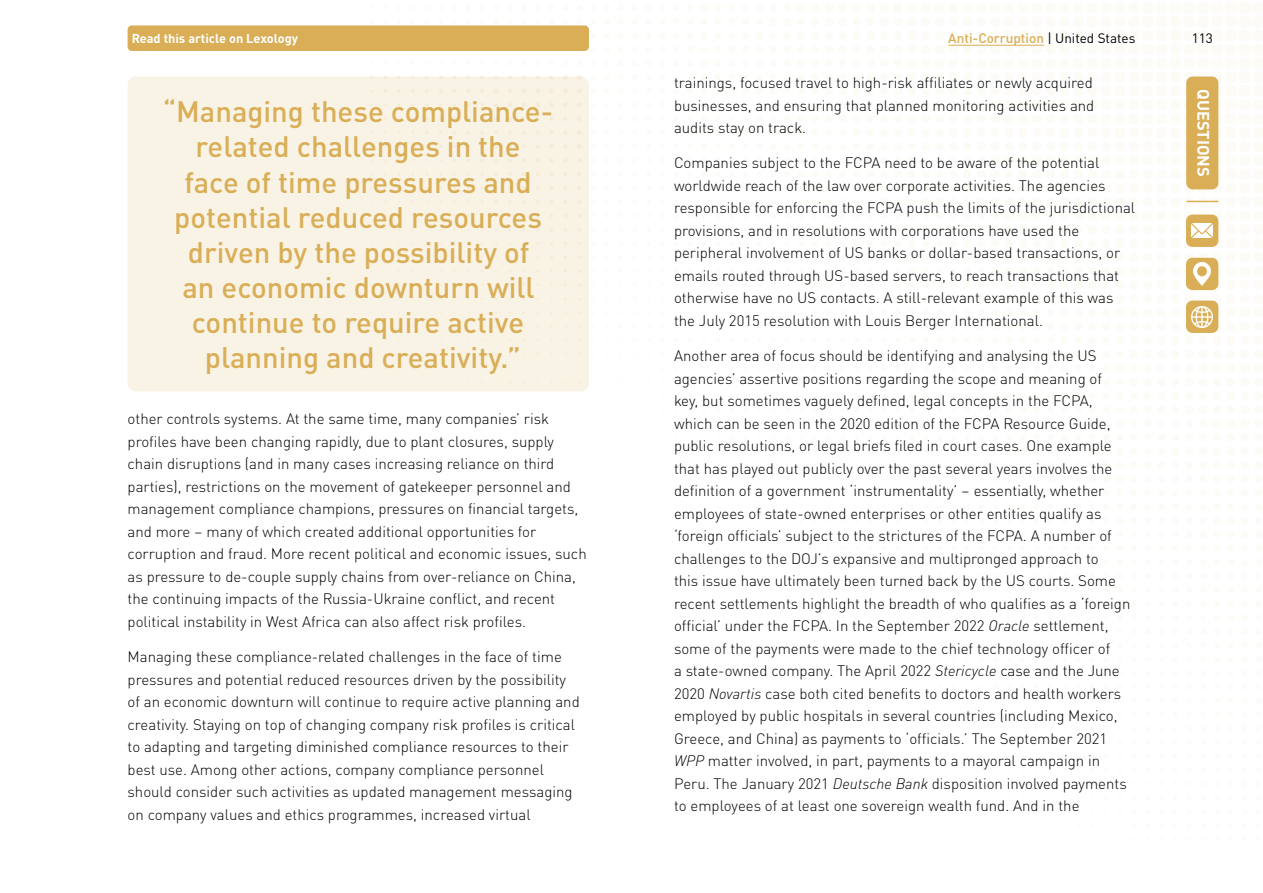
<style>
.page{position:relative;width:1263px;height:893px;background:#fff}
.page>*{position:absolute;margin:0;border:0;box-sizing:border-box;transform-origin:0 0}
.t1{font:500 29.25px/35.1px "DIN Pro";color:#d9ae56;text-align:center}
.t2{font:700 16.5px "DIN Pro";color:#fff}
.t3{font:300 15px/22.5px "DIN Pro";color:#000}
.t4{font:500 13.5px "DIN Pro";color:#d9ae56}
.t5{font:13.5px "DIN Pro";color:#000}
.t6{font:700 12.75px "DIN Pro";color:#fff}
.s1{font-weight:400;color:#000}
.s2{font-style:italic}
</style>
<div class="page">
<div style="left:1186px;top:215px;width:32px;height:32px;background:#d9ae56;border-radius:6px"></div>
<img style="left:1191px;top:224px;width:22px;height:14px">
<div style="left:1186px;top:258px;width:32px;height:32px;background:#d9ae56;border-radius:6px"></div>
<img style="left:1194px;top:263px;width:17px;height:22px">
<div style="left:1186px;top:301px;width:32px;height:32px;background:#d9ae56;border-radius:6px"></div>
<img style="left:1191px;top:306px;width:22px;height:21px">
<div style="left:1186px;top:77px;width:32px;height:112px;background:#d9ae56;border-radius:6px"></div>
<hr style="left:1186px;top:201px;width:32px;height:1px;background:#d9ae56">
<div style="left:128px;top:25px;width:461px;height:26px;background:#d9ae56;border-radius:4px"></div>
<hr style="left:948px;top:45px;width:96px;height:1px;background:#d9ae56">
<div style="left:128px;top:77px;width:461px;height:315px;background:#f9f3e6;border-radius:9px"></div>
<p class="t6" style="left:132px;top:29px;width:168px">Read this article on Lexology</p>
<p class="t4" style="left:948px;top:28px;width:189px">Anti-Corruption <span class="s1">| United States</span></p>
<p class="t5" style="left:1192px;top:28px;width:23px">113</p>
<p class="t3" style="left:674px;top:70px;width:422px;text-align:justify">trainings, focused travel to high-risk affiliates or newly acquired businesses, and ensuring that planned monitoring activities and audits stay on track.</p>
<p class="t3" style="left:674px;top:151px;width:463px">Companies subject to the FCPA need to be aware of the potential worldwide reach of the law over corporate activities. The agencies responsible for enforcing the FCPA push the limits of the jurisdictional provisions, and in resolutions with corporations have used the peripheral involvement of US banks or dollar-based transactions, or emails routed through US-based servers, to reach transactions that otherwise have no US contacts. A still-relevant example of this was the July 2015 resolution with Louis Berger International.</p>
<p class="t3" style="left:674px;top:343px;width:458px">Another area of focus should be identifying and analysing the US agencies’ assertive positions regarding the scope and meaning of<br>key, but sometimes vaguely defined, legal concepts in the FCPA, which can be seen in the 2020 edition of the FCPA Resource Guide, public resolutions, or legal briefs filed in court cases. One example that has played out publicly over the past several years involves the definition of a government ‘instrumentality’ – essentially, whether employees of state-owned enterprises or other entities qualify as ‘foreign officials’ subject to the strictures of the FCPA. A number of challenges to the DOJ’s expansive and multipronged approach to<br>this issue have ultimately been turned back by the US courts. Some recent settlements highlight the breadth of who qualifies as a ‘foreign official’ under the FCPA. In the September 2022 <span class="s2">Oracle</span> settlement, some of the payments were made to the chief technology officer of<br>a state-owned company. The April 2022 <span class="s2">Stericycle</span> case and the June 2020 <span class="s2">Novartis</span> case both cited benefits to doctors and health workers employed by public hospitals in several countries (including Mexico, Greece, and China) as payments to ‘officials.’ The September 2021<br><span class="s2">WPP</span> matter involved, in part, payments to a mayoral campaign in Peru. The January 2021 <span class="s2">Deutsche Bank</span> disposition involved payments to employees of at least one sovereign wealth fund. And in the</p>
<p class="t2" style="left:1216px;top:89px;width:89px;rotate:90deg">QUESTIONS</p>
<h1 class="t1" style="left:163px;top:92px;width:392px">“Managing these compliance&shy;related challenges in the<br>face of time pressures and potential reduced resources driven by the possibility of<br>an economic downturn will continue to require active planning and creativity.”</h1>
<p class="t3" style="left:128px;top:407px;width:461px">other controls systems. At the same time, many companies’ risk profiles have been changing rapidly, due to plant closures, supply chain disruptions (and in many cases increasing reliance on third parties), restrictions on the movement of gatekeeper personnel and management compliance champions, pressures on financial targets, and more – many of which created additional opportunities for corruption and fraud. More recent political and economic issues, such as pressure to de-couple supply chains from over-reliance on China, the continuing impacts of the Russia-Ukraine conflict, and recent political instability in West Africa can also affect risk profiles.</p>
<p class="t3" style="left:128px;top:644px;width:454px">Managing these compliance-related challenges in the face of time pressures and potential reduced resources driven by the possibility of an economic downturn will continue to require active planning and creativity. Staying on top of changing company risk profiles is critical to adapting and targeting diminished compliance resources to their best use. Among other actions, company compliance personnel should consider such activities as updated management messaging on company values and ethics programmes, increased virtual</p>
</div>
